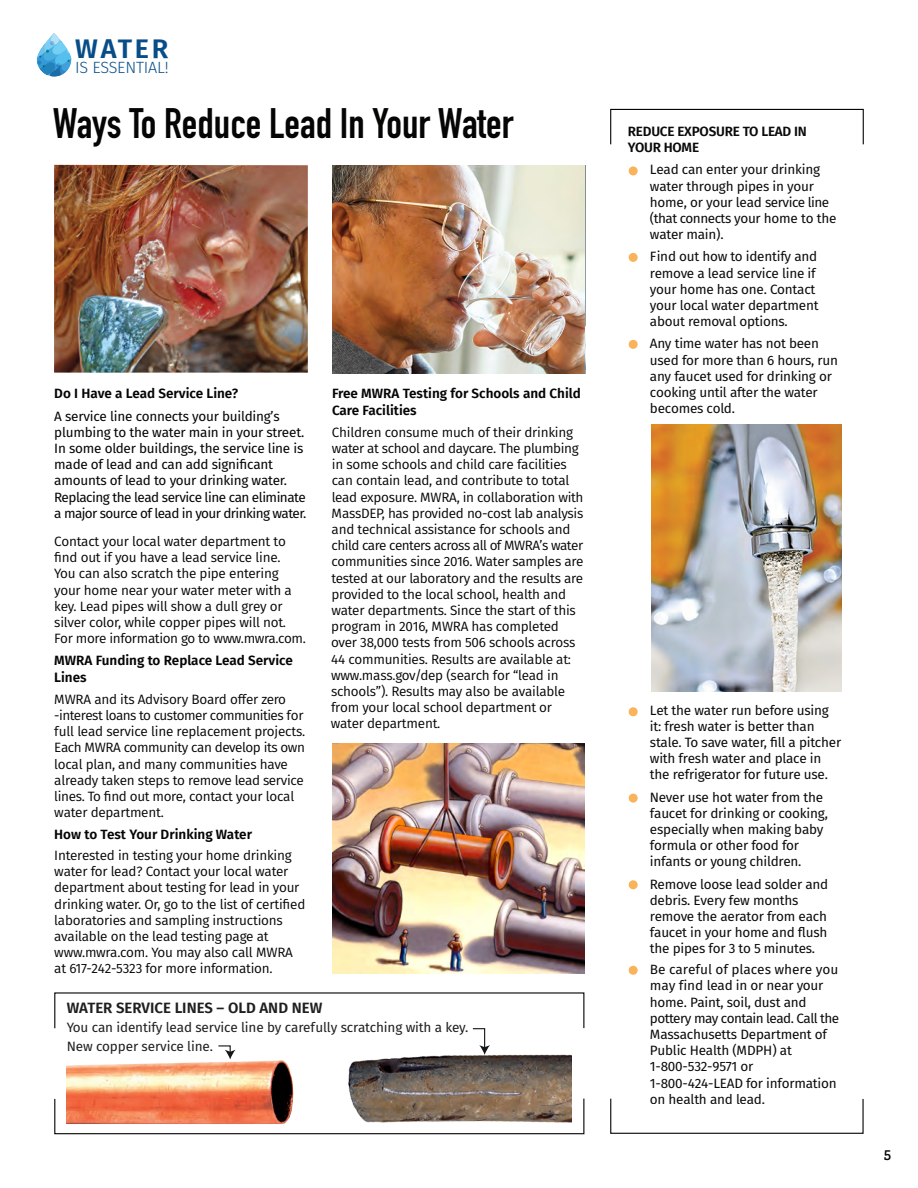
<style>
.page{position:relative;width:918px;height:1188px;background:#fff}
.page>*{position:absolute;margin:0;border:0;box-sizing:border-box;transform-origin:0 0}
.t1{font:700 42px "DIN Condensed";color:#050504}
.t2{font:600 27px "Fira Sans";letter-spacing:.1em;color:#074d88}
.t3{font:300 16.2px "Fira Sans";letter-spacing:-.01em;color:#074d88}
.t4{font:600 15px "Fira Sans";color:#211e1e}
.t5{font:13.5px/16.2px "Fira Sans";letter-spacing:-.015em;color:#050504}
.t6{font:13.5px/16.2px "Fira Sans";letter-spacing:-.015em;color:#050504}
.t7{font:600 13.5px/16.2px "Fira Sans";color:#050504}
.t8{font:13.5px/19.2px "Fira Sans";letter-spacing:-.01em;color:#211e1e}
.t9{font:500 13.5px "Justus Pro";color:#050504}
</style>
<div class="page">
<svg style="left:37px;top:33px;width:34px;height:44px"></svg>
<div style="left:610px;top:109px;width:254px;height:36px;border:1px solid #050504"></div>
<div style="left:610px;top:1098px;width:254px;height:36px;border:1px solid #050504"></div>
<div style="left:54px;top:1098px;width:530px;height:36px;border:1px solid #050504"></div>
<svg style="left:472px;top:1028px;width:18px;height:19px"></svg>
<img style="left:343px;top:1047px;width:229px;height:86px">
<img style="left:67px;top:1059px;width:238px;height:76px">
<svg style="left:218px;top:1045px;width:18px;height:14px"></svg>
<img style="left:54px;top:165px;width:254px;height:208px">
<img style="left:332px;top:743px;width:252px;height:231px">
<img style="left:651px;top:424px;width:190px;height:267px">
<div style="left:629px;top:166px;width:9px;height:9px;background:#f8b35b;border-radius:50%"></div>
<div style="left:629px;top:253px;width:9px;height:9px;background:#f8b35b;border-radius:50%"></div>
<div style="left:629px;top:340px;width:9px;height:9px;background:#f8b35b;border-radius:50%"></div>
<div style="left:629px;top:707px;width:9px;height:9px;background:#f8b35b;border-radius:50%"></div>
<div style="left:629px;top:794px;width:9px;height:9px;background:#f8b35b;border-radius:50%"></div>
<div style="left:629px;top:880px;width:9px;height:9px;background:#f8b35b;border-radius:50%"></div>
<div style="left:629px;top:966px;width:9px;height:9px;background:#f8b35b;border-radius:50%"></div>
<img style="left:332px;top:165px;width:253px;height:209px">
<h2 class="t2" style="left:75px;top:27px;width:95px">WATER</h2>
<p class="t3" style="left:75px;top:56px;width:95px">IS ESSENTIAL!</p>
<h1 class="t1" style="left:53px;top:95px;width:462px">Ways To Reduce Lead In Your Water</h1>
<p class="t7" style="left:54px;top:385px;width:186px">Do I Have a Lead Service Line?</p>
<p class="t6" style="left:54px;top:408px;width:254px">A service line connects your building’s plumbing to the water main in your street.<br>In some older buildings, the service line is made of lead and can add significant amounts of lead to your drinking water.<br>Replacing the lead service line can eliminate a major source of lead in your drinking water.</p>
<p class="t5" style="left:54px;top:533px;width:253px">Contact your local water department to find out if you have a lead service line.<br>You can also scratch the pipe entering your home near your water meter with a key. Lead pipes will show a dull grey or silver color, while copper pipes will not.<br>For more information go to www.mwra.com.</p>
<p class="t7" style="left:54px;top:652px;width:240px">MWRA Funding to Replace Lead Service<br>Lines</p>
<p class="t5" style="left:54px;top:691px;width:252px">MWRA and its Advisory Board offer zero -interest loans to customer communities for full lead service line replacement projects.<br>Each MWRA community can develop its own local plan, and many communities have already taken steps to remove lead service lines. To find out more, contact your local water department.</p>
<p class="t7" style="left:54px;top:826px;width:199px">How to Test Your Drinking Water</p>
<p class="t5" style="left:54px;top:847px;width:253px">Interested in testing your home drinking water for lead? Contact your local water department about testing for lead in your drinking water. Or, go to the list of certified laboratories and sampling instructions available on the lead testing page at www.mwra.com. You may also call MWRA at 617-242-5323 for more information.</p>
<p class="t7" style="left:332px;top:385px;width:250px">Free MWRA Testing for Schools and Child<br>Care Facilities</p>
<p class="t5" style="left:331px;top:424px;width:254px">Children consume much of their drinking water at school and daycare. The plumbing in some schools and child care facilities can contain lead, and contribute to total lead exposure. MWRA, in collaboration with MassDEP, has provided no-cost lab analysis and technical assistance for schools and child care centers across all of MWRA’s water communities since 2016. Water samples are tested at our laboratory and the results are provided to the local school, health and water departments. Since the start of this program in 2016, MWRA has completed over 38,000 tests from 506 schools across 44 communities. Results are available at: www.mass.gov/dep (search for “lead in schools”). Results may also be available from your local school department or water department.</p>
<p class="t4" style="left:67px;top:996px;width:257px">WATER SERVICE LINES – OLD AND NEW</p>
<p class="t8" style="left:67px;top:1017px;width:403px">You can identify lead service line by carefully scratching with a key.<br>New copper service line.</p>
<p class="t7" style="left:628px;top:122px;width:181px">REDUCE EXPOSURE TO LEAD IN<br>YOUR HOME</p>
<p class="t6" style="left:650px;top:162px;width:188px">Lead can enter your drinking water through pipes in your home, or your lead service line (that connects your home to the water main).</p>
<p class="t6" style="left:650px;top:249px;width:170px">Find out how to identify and remove a lead service line if your home has one. Contact your local water department about removal options.</p>
<p class="t6" style="left:650px;top:336px;width:190px">Any time water has not been used for more than 6 hours, run any faucet used for drinking or cooking until after the water becomes cold.</p>
<p class="t6" style="left:650px;top:702px;width:193px">Let the water run before using it: fresh water is better than stale. To save water, fill a pitcher with fresh water and place in the refrigerator for future use.</p>
<p class="t6" style="left:650px;top:789px;width:179px">Never use hot water from the faucet for drinking or cooking, especially when making baby formula or other food for infants or young children.</p>
<p class="t6" style="left:650px;top:876px;width:180px">Remove loose lead solder and debris. Every few months remove the aerator from each faucet in your home and flush the pipes for 3 to 5 minutes.</p>
<p class="t6" style="left:650px;top:959px;width:190px;line-height:17.2px;rotate:1deg">Be careful of places where you may find</p>
<p class="t6" style="left:650px;top:978px;width:191px;text-indent:57px">lead in or near your home. Paint, soil, dust and pottery may contain lead. Call the<br>Massachusetts Department of<br>Public Health (MDPH) at<br>1-800-532-9571 or<br>1-800-424-LEAD for information on health and lead.</p>
<p class="t9" style="left:884px;top:1147px;width:9px">5</p>
</div>
